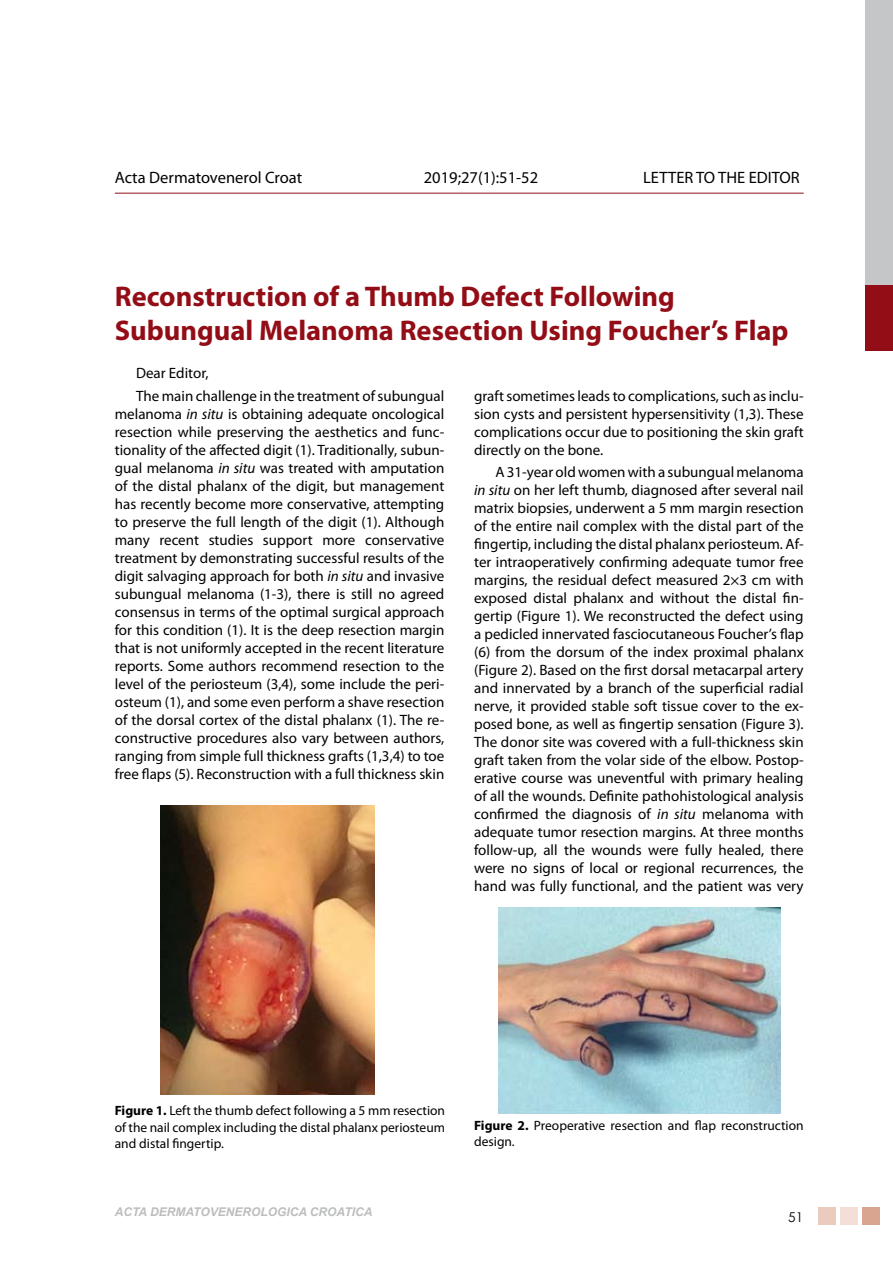
<style>
.page{position:relative;width:893px;height:1263px;background:#fff}
.page>*{position:absolute;margin:0;border:0;box-sizing:border-box;transform-origin:0 0}
.t1{font:700 28.5px/34.2px "Myriad Pro";color:#930d17}
.t2{font:16.5px "Myriad Pro";color:#000}
.t3{font:15px/18px "Myriad Pro";color:#000;text-align:justify}
.t4{font:13.5px/16.2px "Myriad Pro";color:#000;text-align:justify}
.t5{font:13.5px "Century Gothic";color:#000}
.t6{font:italic 700 12px "Arial";color:#bcbdbe}
.s1{font-style:italic}
.s2{font-weight:700}
</style>
<div class="page">
<div style="left:865px;top:0;width:28px;height:322px;background:#c5c6c8"></div>
<div style="left:865px;top:285px;width:28px;height:66px;background:#930d17"></div>
<hr style="left:115px;top:193px;width:689px;height:1px;background:#930d17">
<div style="left:818px;top:1207px;width:18px;height:18px;background:#eacbbe"></div>
<div style="left:840px;top:1207px;width:18px;height:18px;background:#f3dfd7"></div>
<div style="left:863px;top:1207px;width:17px;height:18px;background:#d9a591"></div>
<img style="left:160px;top:805px;width:214px;height:289px">
<img style="left:498px;top:908px;width:283px;height:205px">
<p class="t2" style="left:115px;top:167px;width:189px">Acta Dermatovenerol Croat</p>
<p class="t2" style="left:424px;top:167px;width:116px">2019;27(1):51-52</p>
<p class="t2" style="left:643px;top:167px;width:158px">LETTER TO THE EDITOR</p>
<h1 class="t1" style="left:115px;top:278px;width:675px">Reconstruction of a Thumb Defect Following<br>Subungual Melanoma Resection Using Foucher’s Flap</h1>
<p class="t3" style="left:136px;top:362px;width:310px;line-height:22.2px">Dear Editor,<br>The main challenge in the treatment of subungual</p>
<p class="t3" style="left:115px;top:404px;width:331px">melanoma <span class="s1">in situ</span> is obtaining adequate oncological resection while preserving the aesthetics and func&shy;tionality of the affected digit (1). Traditionally, subun&shy;gual melanoma <span class="s1">in situ</span> was treated with amputation of the distal phalanx of the digit, but management has recently become more conservative, attempting to preserve the full length of the digit (1). Although many recent studies support more conservative treatment by demonstrating successful results of the digit salvaging approach for both <span class="s1">in situ</span> and invasive subungual melanoma (1-3), there is still no agreed consensus in terms of the optimal surgical approach for this condition (1). It is the deep resection margin that is not uniformly accepted in the recent literature reports. Some authors recommend resection to the level of the periosteum (3,4), some include the peri&shy;osteum (1), and some even perform a shave resection of the dorsal cortex of the distal phalanx (1). The re&shy;constructive procedures also vary between authors, ranging from simple full thickness grafts (1,3,4) to toe free flaps (5). Reconstruction with a full thickness skin</p>
<p class="t3" style="left:474px;top:386px;width:331px">graft sometimes leads to complications, such as inclu&shy;sion cysts and persistent hypersensitivity (1,3). These complications occur due to positioning the skin graft directly on the bone.</p>
<p class="t3" style="left:474px;top:463px;width:331px;text-indent:21px">A 31-year old women with a subungual melanoma <span class="s1">in situ</span> on her left thumb, diagnosed after several nail matrix biopsies, underwent a 5 mm margin resection of the entire nail complex with the distal part of the fingertip, including the distal phalanx periosteum. Af&shy;ter intraoperatively confirming adequate tumor free margins, the residual defect measured 2×3 cm with exposed distal phalanx and without the distal fin&shy;gertip (Figure 1). We reconstructed the defect using a pedicled innervated fasciocutaneous Foucher’s flap (6) from the dorsum of the index proximal phalanx (Figure 2). Based on the first dorsal metacarpal artery and innervated by a branch of the superficial radial nerve, it provided stable soft tissue cover to the ex&shy;posed bone, as well as fingertip sensation (Figure 3).<br>The donor site was covered with a full-thickness skin graft taken from the volar side of the elbow. Postop&shy;erative course was uneventful with primary healing of all the wounds. Definite pathohistological analysis confirmed the diagnosis of <span class="s1">in situ</span> melanoma with adequate tumor resection margins. At three months follow-up, all the wounds were fully healed, there were no signs of local or regional recurrences, the hand was fully functional, and the patient was very</p>
<p class="t4" style="left:115px;top:1102px;width:332px"><span class="s2">Figure 1.</span> Left the thumb defect following a 5 mm resection of the nail complex including the distal phalanx periosteum and distal fingertip.</p>
<p class="t6" style="left:115px;top:1204px;width:259px">ACTA DERMATOVENEROLOGICA CROATICA</p>
<p class="t4" style="left:474px;top:1117px;width:331px"><span class="s2">Figure 2.</span> Preoperative resection and flap reconstruction design.</p>
<p class="t5" style="left:788px;top:1207px;width:16px">51</p>
</div>
